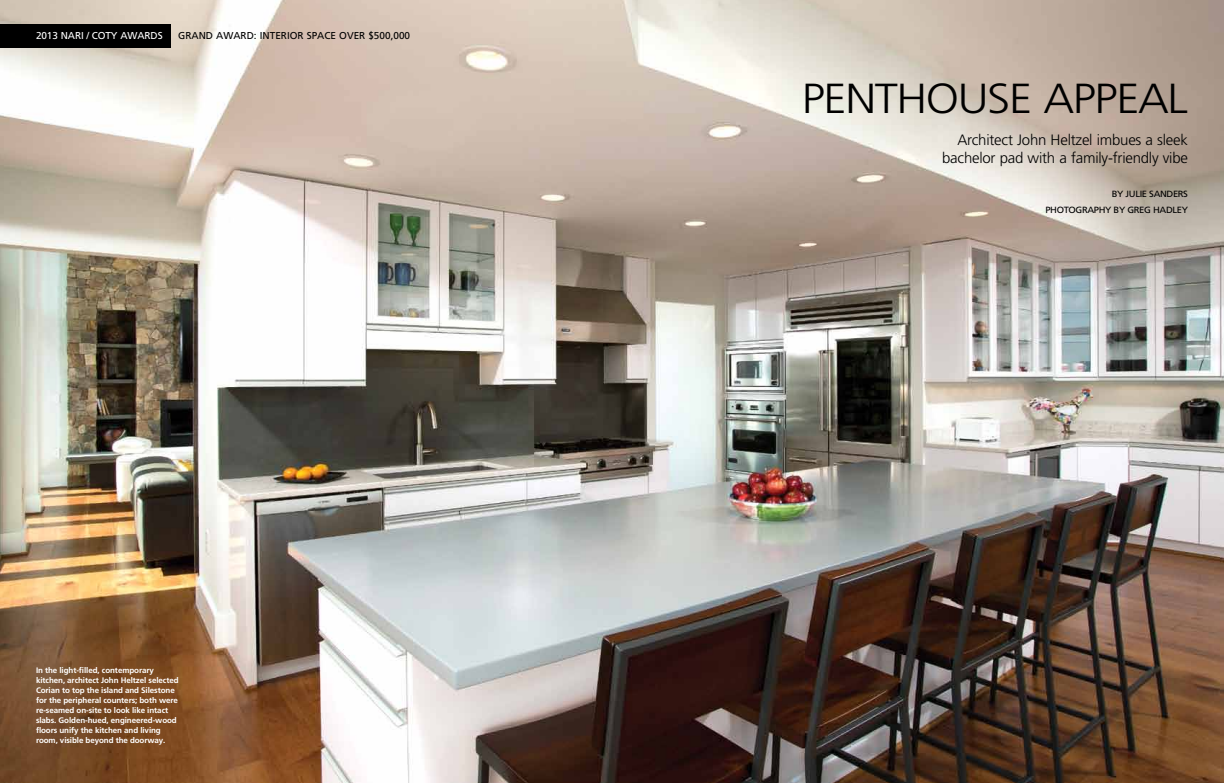
<style>
.page{position:relative;width:1224px;height:783px;background:#fff}
.page>*{position:absolute;margin:0;border:0;box-sizing:border-box;transform-origin:0 0}
.t1{font:300 42px "Frutiger";letter-spacing:-.03em;color:#000;scale:1.1 1}
.t2{font:300 15px/18px "Frutiger";letter-spacing:-.015em;color:#000;text-align:right}
.t3{font:10px "Frutiger";color:#000}
.t4{font:10px "Frutiger";letter-spacing:-.01em;color:#fff}
.t5{font:9px/16px "Frutiger";letter-spacing:-.04em;color:#000;text-align:right;scale:1.05 1}
.t6{font:700 8px/10px "Frutiger";letter-spacing:-.01em;color:#fff}
</style>
<div class="page">
<img style="left:0;top:0;width:1224px;height:783px">
<div style="left:0;top:24px;width:171px;height:24px;background:#000"></div>
<p class="t4" style="left:36px;top:30px;width:33px">2013 NAR</p>
<p class="t4" style="left:81px;top:30px;width:82px">I / COTY AWARDS</p>
<p class="t3" style="left:178px;top:30px;width:8px">GRAND</p>
<p class="t3" style="left:216px;top:30px;width:25px">AWARD</p>
<p class="t3" style="left:254px;top:30px;width:13px">: INTERIOR</p>
<p class="t3" style="left:307px;top:30px;width:105px">SPACE OVER $500,000</p>
<p class="t6" style="left:36px;top:665px;width:144px">In the light-filled, contemporary kitchen, architect John Heltzel selected Corian to top the island and Silestone for the peripheral counters; both were re-seamed on-site to look like intact slabs. Golden-hued, engineered-wood floors unify the kitchen and living room, visible beyond the doorway.</p>
<h1 class="t1" style="left:802px;top:75px;width:352px">penthouse appeal</h1>
<h2 class="t2" style="left:942px;top:131px;width:247px">Architect John Heltzel imbues a sleek bachelor pad with a family-friendly vibe</h2>
<p class="t5" style="left:1045px;top:186px;width:137px">BY JULIE SANDERS<br>PHOTOGRAPHY BY GREG HADLEY</p>
</div>
